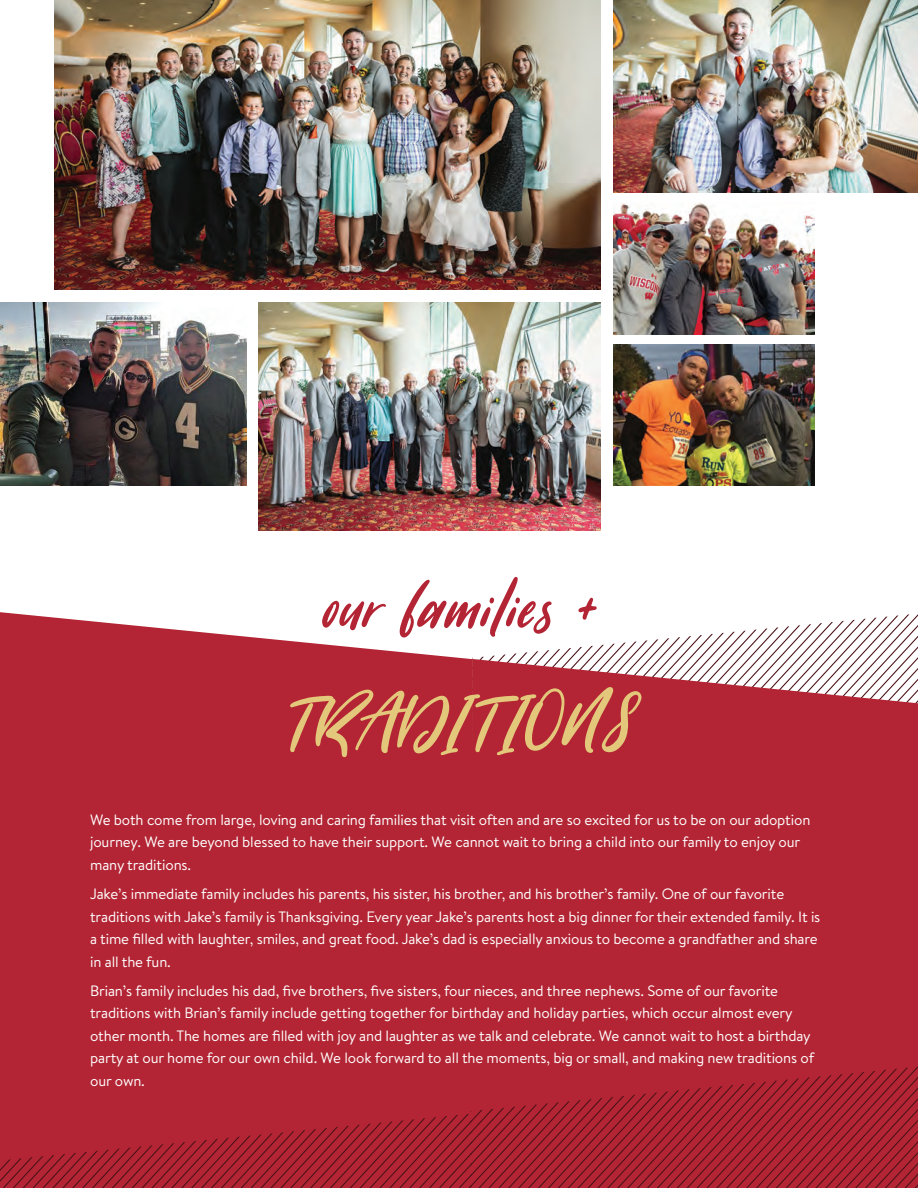
<style>
.page{position:relative;width:918px;height:1188px;background:#fff}
.page>*{position:absolute;margin:0;border:0;box-sizing:border-box;transform-origin:0 0}
.t1{font:94.5px "Sugarstyle Millenial";letter-spacing:.01em;color:#e3c87b}
.t2{font:79.05px "Sugarstyle Millenial";letter-spacing:.01em;color:#b32534}
.t3{font:15px/22.5px "Brandon Text";letter-spacing:-.01em;color:#fff}
</style>
<div class="page">
<img style="left:54px;top:0;width:546px;height:289px">
<img style="left:614px;top:0;width:304px;height:192px">
<img style="left:614px;top:345px;width:200px;height:141px">
<img style="left:614px;top:203px;width:200px;height:131px">
<img style="left:0;top:302px;width:246px;height:184px">
<img style="left:258px;top:302px;width:342px;height:229px">
<svg style="left:480px;top:638px;width:189px;height:21px"></svg>
<div style="left:473px;top:659px;width:445px;height:408px;background:#b32534"></div>
<div style="left:0;top:612px;width:473px;height:455px;background:#b32534"></div>
<svg style="left:0;top:1067px;width:918px;height:121px;background:#a92331"></svg>
<h2 class="t2" style="left:322px;top:555px;width:281px">our families +</h2>
<h1 class="t1" style="left:290px;top:659px;width:343px">TRADITIONS</h1>
<p class="t3" style="left:90px;top:808px;width:722px">We both come from large, loving and caring families that visit often and are so excited for us to be on our adoption journey. We are beyond blessed to have their support. We cannot wait to bring a child into our family to enjoy our many traditions.</p>
<p class="t3" style="left:90px;top:882px;width:732px">Jake’s immediate family includes his parents, his sister, his brother, and his brother’s family. One of our favorite traditions with Jake’s family is Thanksgiving. Every year Jake’s parents host a big dinner for their extended family. It is a time filled with laughter, smiles, and great food. Jake’s dad is especially anxious to become a grandfather and share in all the fun.</p>
<p class="t3" style="left:90px;top:979px;width:726px">Brian’s family includes his dad, five brothers, five sisters, four nieces, and three nephews. Some of our favorite traditions with Brian’s family include getting together for birthday and holiday parties, which occur almost every other month. The homes are filled with joy and laughter as we talk and celebrate. We cannot wait to host a birthday party at our home for our own child. We look forward to all the moments, big or small, and making new traditions of our own.</p>
</div>
